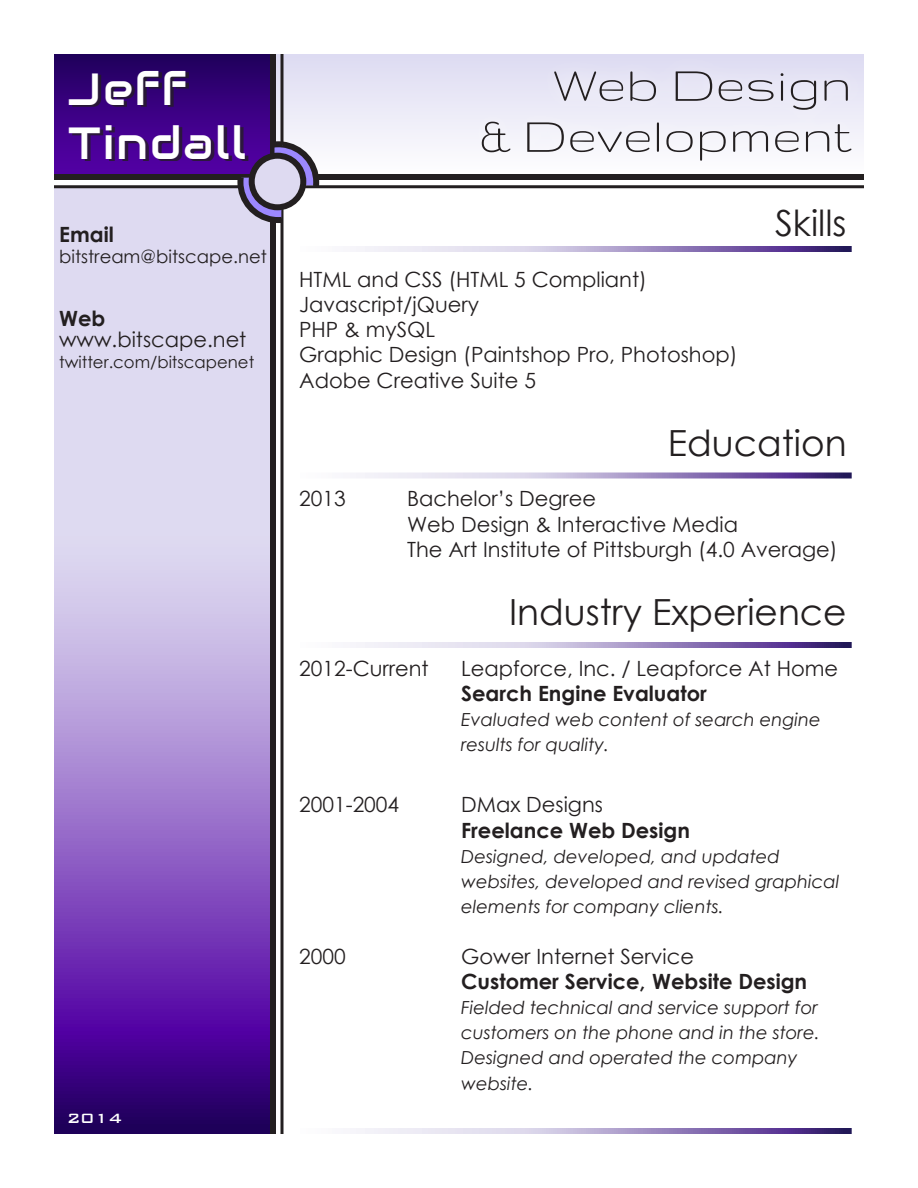
<style>
.page{position:relative;width:918px;height:1188px;background:#fff}
.page>*{position:absolute;margin:0;border:0;box-sizing:border-box;transform-origin:0 0}
.t1{font:54px "Gruppo";color:#231f20}
.t2{font:45px "Audiowide";letter-spacing:.05em;color:#fff}
.t3{font:36px "Century Gothic";color:#231f20}
.t4{font:21px "Century Gothic";color:#231f20}
.t5{font:700 21px "Century Gothic";color:#231f20}
.t6{font:italic 18px/25.2px "Century Gothic";color:#231f20}
.t7{font:18px "Century Gothic";color:#231f20}
.t8{font:500 18px "Bank Gothic BT";color:#fff}
.t9{font:16.5px "Century Gothic";color:#231f20}
</style>
<div class="page">
<svg style="left:356px;top:246px;width:496px;height:6px;background:#a99bc7"></svg>
<svg style="left:356px;top:472px;width:496px;height:6px;background:#b0a3cb"></svg>
<svg style="left:356px;top:642px;width:496px;height:6px;background:#a99bc7"></svg>
<svg style="left:356px;top:1128px;width:496px;height:6px;background:#a99bc7"></svg>
<svg style="left:54px;top:188px;width:216px;height:946px;background:#ab90d2"></svg>
<div style="left:276px;top:54px;width:588px;height:120px;background:linear-gradient(to bottom,#dddbf2,#fefefe)"></div>
<div style="left:54px;top:54px;width:218px;height:122px;background:linear-gradient(to bottom,#21005d,#5600a9)"></div>
<div style="left:270px;top:54px;width:6px;height:1080px;background:#231f20"></div>
<div style="left:54px;top:174px;width:810px;height:6px;background:#231f20"></div>
<hr style="left:54px;top:185px;width:810px;height:3px;background:#231f20">
<svg style="left:280px;top:54px;width:4px;height:1080px;background:#595557"></svg>
<div style="left:72px;top:73px;width:176px;height:88px;background:#231f20;opacity:.75"></div>
<div style="left:464px;top:53px;width:404px;height:124px;background:linear-gradient(to bottom,#e5e3f9,#f1f0f0)"></div>
<svg style="left:234px;top:138px;width:88px;height:88px"></svg>
<p class="t2" style="left:68px;top:60px;width:120px">Jeff</p>
<p class="t2" style="left:68px;top:114px;width:179px">Tindall</p>
<p class="t5" style="left:59px;top:218px;width:56px">Email</p>
<p class="t7" style="left:59px;top:244px;width:209px">bitstream@bitscape.net</p>
<p class="t5" style="left:59px;top:302px;width:48px">Web</p>
<p class="t4" style="left:59px;top:325px;width:189px">www.bitscape.net</p>
<p class="t9" style="left:59px;top:350px;width:197px">twitter.com/bitscapenet</p>
<p class="t8" style="left:67px;top:1108px;width:57px">2014</p>
<p class="t1" style="left:552px;top:58px;width:302px">Web Design</p>
<p class="t1" style="left:480px;top:109px;width:373px">&amp; Development</p>
<p class="t4" style="left:299px;top:265px;width:349px">HTML and CSS (HTML 5 Compliant)</p>
<p class="t4" style="left:299px;top:290px;width:181px">Javascript/jQuery</p>
<p class="t4" style="left:299px;top:315px;width:138px">PHP &amp; mySQL</p>
<p class="t4" style="left:299px;top:340px;width:440px">Graphic Design (Paintshop Pro, Photoshop)</p>
<p class="t4" style="left:299px;top:365px;width:238px">Adobe Creative Suite 5</p>
<p class="t3" style="left:775px;top:198px;width:73px">Skills</p>
<p class="t3" style="left:668px;top:418px;width:180px">Education</p>
<p class="t4" style="left:299px;top:484px;width:48px">2013</p>
<p class="t4" style="left:407px;top:484px;width:191px">Bachelor’s Degree</p>
<p class="t4" style="left:407px;top:509px;width:332px">Web Design &amp; Interactive Media</p>
<p class="t4" style="left:407px;top:535px;width:432px">The Art Institute of Pittsburgh (4.0 Average)</p>
<p class="t3" style="left:509px;top:587px;width:339px">Industry Experience</p>
<p class="t4" style="left:299px;top:653px;width:131px">2012-Current</p>
<p class="t4" style="left:461px;top:653px;width:378px">Leapforce, Inc. / Leapforce At Home</p>
<p class="t5" style="left:461px;top:677px;width:247px">Search Engine Evaluator</p>
<p class="t6" style="left:461px;top:707px;width:361px">Evaluated web content of search engine results for quality.</p>
<p class="t4" style="left:299px;top:790px;width:102px">2001-2004</p>
<p class="t4" style="left:461px;top:790px;width:143px">DMax Designs</p>
<p class="t5" style="left:461px;top:814px;width:230px">Freelance Web Design</p>
<p class="t6" style="left:461px;top:844px;width:380px">Designed, developed, and updated websites, developed and revised graphical elements for company clients.</p>
<p class="t4" style="left:299px;top:941px;width:48px">2000</p>
<p class="t4" style="left:461px;top:941px;width:234px">Gower Internet Service</p>
<p class="t5" style="left:461px;top:965px;width:348px">Customer Service, Website Design</p>
<p class="t6" style="left:461px;top:995px;width:360px;text-align:justify">Fielded technical and service support for customers on the phone and in the store.<br>Designed and operated the company</p>
<p class="t6" style="left:461px;top:1070px;width:74px">website.</p>
</div>
